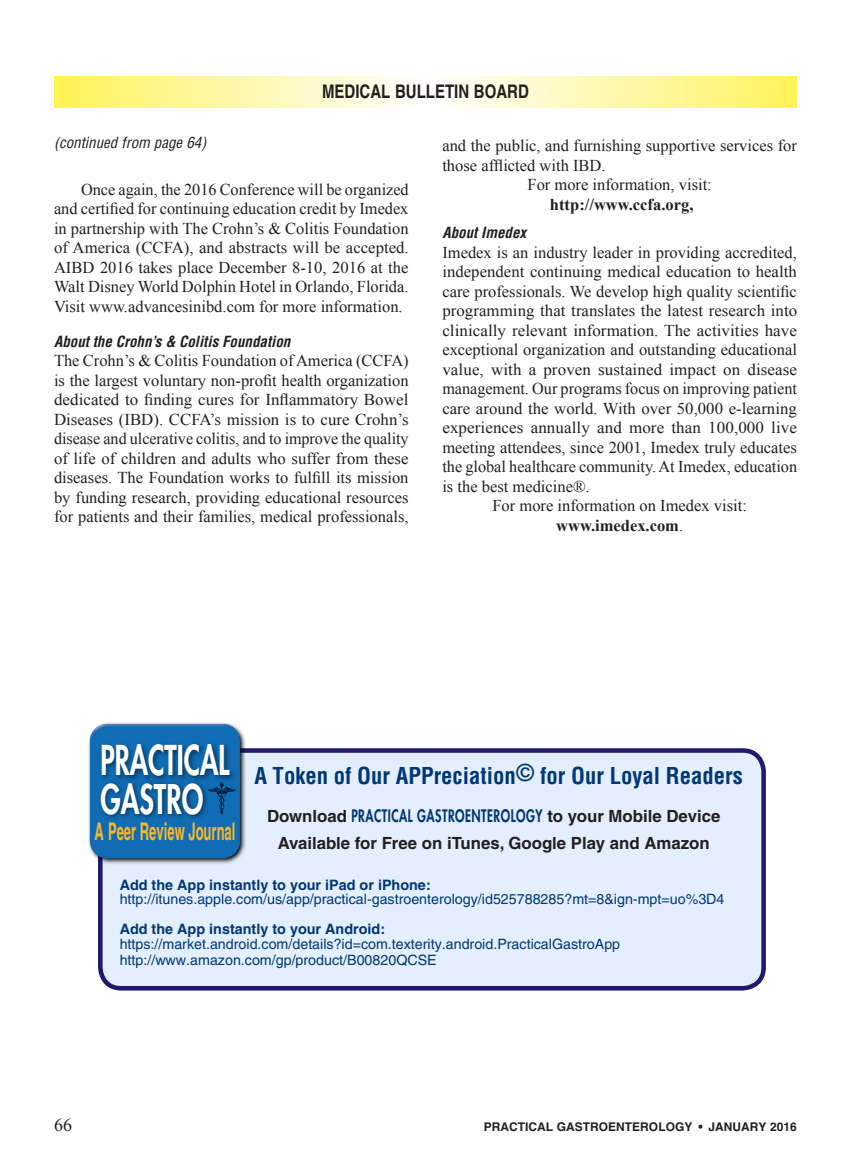
<style>
.page{position:relative;width:851px;height:1161px;background:#fff}
.page>*{position:absolute;margin:0;border:0;box-sizing:border-box;transform-origin:0 0}
.t1{font:800 40.05px "Futura";color:#fff;scale:.68 1}
.t2{font:800 39.75px "Futura";color:#fff;scale:.7 1}
.t3{font:700 24.3px "Helvetica";color:#fcb828;scale:.54 1}
.t4{font:700 condensed 22.65px "Helvetica";color:#013775}
.t5{font:700 18.75px "Helvetica";color:#231f20;scale:.8 1}
.t6{font:18px "Times New Roman";color:#231f20}
.MBB_Title{font:700 16.8px "Helvetica";color:#231f20}
.A_Body_Copy-1st_P{font:16.5px/19.5px "Times New Roman";color:#231f20;text-align:justify}
.A_Body_Copy{font:16.5px/19.5px "Times New Roman";color:#231f20;text-align:justify}
.A_Body_Copy-1st_P-2{font:700 16.5px "Times New Roman";color:#231f20}
.MBB_Subtitle{font:italic 700 condensed 15px "Helvetica";color:#231f20}
.Continued{font:italic condensed 15px "Helvetica";color:#231f20}
.t7{font:700 14.4px "Helvetica";color:#013775}
.t8{font:14.25px "Helvetica";color:#013775}
.t9{font:700 12px "Helvetica";color:#231f20}
.s1{font-weight:400}
.s2{font-family:"Futura";font-weight:800;color:#013775}
</style>
<div class="page">
<svg style="left:54px;top:76px;width:742px;height:32px"></svg>
<div style="left:100px;top:751px;width:663px;height:237px;background:#e3effe;border-radius:21px"></div>
<div style="left:98px;top:748px;width:667px;height:243px;border:5px solid #1f1a6d;border-radius:21px"></div>
<img style="left:88px;top:722px;width:158px;height:157px">
<img style="left:95px;top:735px;width:143px;height:59px">
<img style="left:95px;top:774px;width:117px;height:59px">
<svg style="left:207px;top:781px;width:29px;height:34px"></svg>
<p class="t5" style="left:322px;top:80px;width:260px">MEDICAL BULLETIN BOARD</p>
<p class="Continued" style="left:54px;top:134px;width:154px">(continued from page 64)</p>
<p class="A_Body_Copy-1st_P" style="left:442px;top:136px;width:356px">and the public, and furnishing supportive services for those afflicted with IBD.</p>
<p class="A_Body_Copy-1st_P" style="left:527px;top:175px;width:186px">For more information, visit:</p>
<p class="A_Body_Copy-1st_P-2" style="left:550px;top:193px;width:145px">http://www.ccfa.org,</p>
<p class="MBB_Subtitle" style="left:442px;top:223px;width:85px">About Imedex</p>
<p class="A_Body_Copy-1st_P" style="left:442px;top:242px;width:356px">Imedex is an industry leader in providing accredited, independent continuing medical education to health care professionals. We develop high quality scientific programming that translates the latest research into clinically relevant information. The activities have exceptional organization and outstanding educational value, with a proven sustained impact on disease management. Our programs focus on improving patient care around the world. With over 50,000 e-learning experiences annually and more than 100,000 live meeting attendees, since 2001, Imedex truly educates the global healthcare community. At Imedex, education is the best medicine®.</p>
<p class="A_Body_Copy-1st_P" style="left:492px;top:496px;width:256px">For more information on Imedex visit:</p>
<p class="A_Body_Copy-1st_P-2" style="left:556px;top:514px;width:128px">www.imedex.com<span class="s1">.</span></p>
<p class="A_Body_Copy" style="left:54px;top:179px;width:356px;text-indent:27px">Once again, the 2016 Conference will be organized and certified for continuing education credit by Imedex in partnership with The Crohn’s &amp; Colitis Foundation of America (CCFA), and abstracts will be accepted.<br>AIBD 2016 takes place December 8-10, 2016 at the Walt Disney World Dolphin Hotel in Orlando, Florida.<br>Visit www.advancesinibd.com for more information.</p>
<p class="MBB_Subtitle" style="left:54px;top:332px;width:238px">About the Crohn’s &amp; Colitis Foundation</p>
<p class="A_Body_Copy-1st_P" style="left:54px;top:351px;width:356px">The Crohn’s &amp; Colitis Foundation of America (CCFA) is the largest voluntary non-profit health organization dedicated to finding cures for Inflammatory Bowel Diseases (IBD). CCFA’s mission is to cure Crohn’s disease and ulcerative colitis, and to improve the quality of life of children and adults who suffer from these diseases. The Foundation works to fulfill its mission by funding research, providing educational resources for patients and their families, medical professionals,</p>
<p class="t1" style="left:100px;top:735px;width:191px">PRACTICAL</p>
<p class="t2" style="left:100px;top:774px;width:149px">GASTRO</p>
<p class="t3" style="left:95px;top:816px;width:262px">A Peer Review Journal</p>
<p class="t4" style="left:254px;top:762px;width:490px">A Token of Our APPreciation© for Our Loyal Readers</p>
<p class="MBB_Title" style="left:267px;top:806px;width:455px">Download <span class="s2">PRACTICAL GASTROENTEROLOGY</span> to your Mobile Device</p>
<p class="MBB_Title" style="left:278px;top:833px;width:433px">Available for Free on iTunes, Google Play and Amazon</p>
<p class="t7" style="left:120px;top:876px;width:312px">Add the App instantly to your iPad or iPhone:</p>
<p class="t8" style="left:120px;top:891px;width:606px">http://itunes.apple.com/us/app/practical-gastroenterology/id525788285?mt=8&amp;ign-mpt=uo%3D4</p>
<p class="t7" style="left:120px;top:920px;width:267px">Add the App instantly to your Android:</p>
<p class="t8" style="left:120px;top:936px;width:502px">https://market.android.com/details?id=com.texterity.android.PracticalGastroApp</p>
<p class="t8" style="left:120px;top:952px;width:318px">http://www.amazon.com/gp/product/B00820QCSE</p>
<p class="t6" style="left:54px;top:1113px;width:19px">66</p>
<p class="t9" style="left:484px;top:1119px;width:314px">PRACTICAL GASTROENTEROLOGY • JANUARY 2016</p>
</div>
